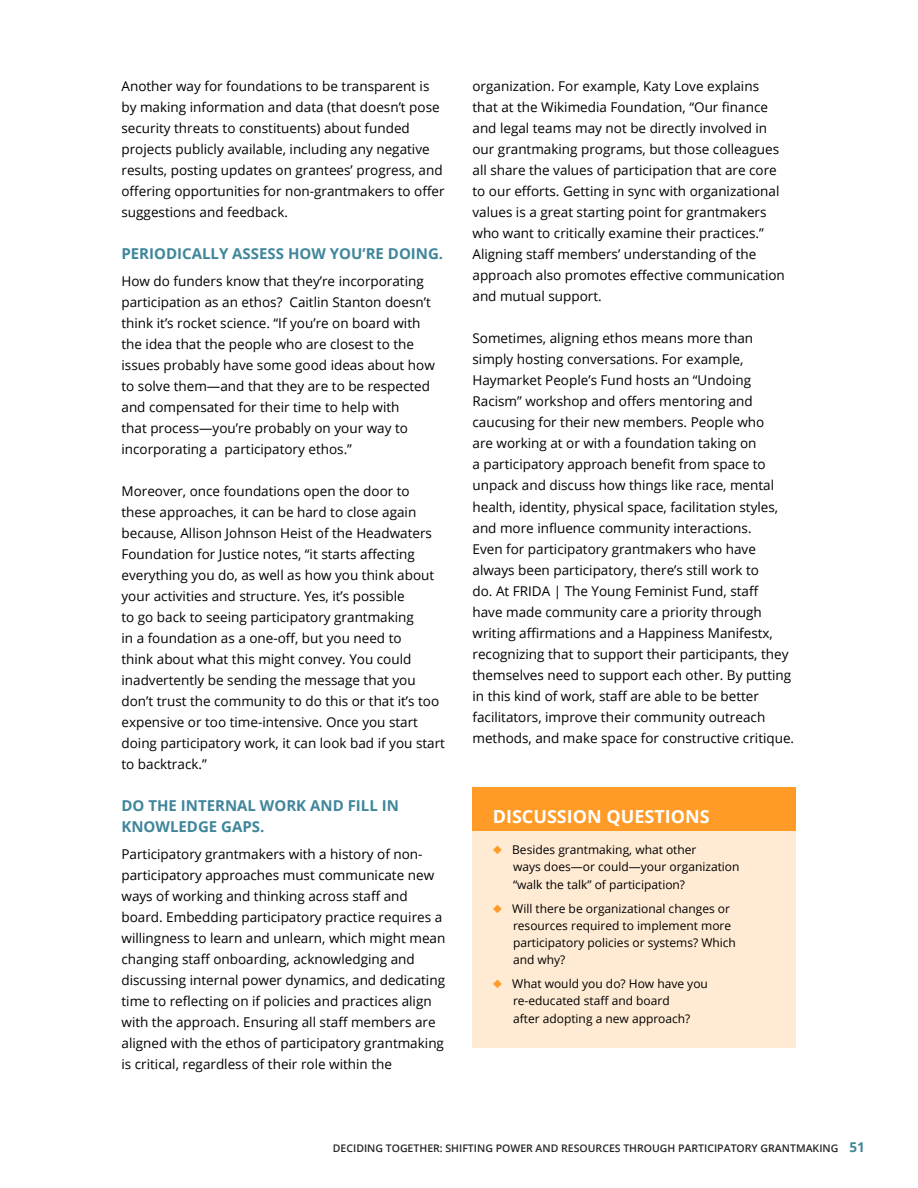
<style>
.page{position:relative;width:918px;height:1188px;background:#fff}
.page>*{position:absolute;margin:0;border:0;box-sizing:border-box;transform-origin:0 0}
.t1{font:700 18px "Open Sans";color:#fff}
.t2{font:700 15px/21px "Open Sans";color:#3f869b}
.t3{font:13.5px/21px "Open Sans";color:#000}
.t4{font:12px/17.2px "Open Sans";color:#000}
.t5{font:600 10.5px "Open Sans";color:#262626}
.s1{color:#ff9b26}
.s2{font-weight:700;font-size:13.5px;color:#3f869b}
</style>
<div class="page">
<div style="left:472px;top:792px;width:324px;height:256px;background:#ffebd4"></div>
<div style="left:472px;top:788px;width:324px;height:43px;background:#ff9b26"></div>
<p class="t3" style="left:121px;top:76px;width:325px">Another way for foundations to be transparent is by making information and data (that doesn’t pose security threats to constituents) about funded projects publicly available, including any negative results, posting updates on grantees’ progress, and offering opportunities for non-grantmakers to offer suggestions and feedback.</p>
<p class="t2" style="left:122px;top:242px;width:323px">PERIODICALLY ASSESS HOW YOU’RE DOING.</p>
<p class="t3" style="left:122px;top:271px;width:315px">How do funders know that they’re incorporating participation as an ethos? Caitlin Stanton doesn’t think it’s rocket science. “If you’re on board with the idea that the people who are closest to the issues probably have some good ideas about how to solve them—and that they are to be respected and compensated for their time to help with<br>that process—you’re probably on your way to incorporating a participatory ethos.”</p>
<p class="t3" style="left:122px;top:481px;width:325px">Moreover, once foundations open the door to these approaches, it can be hard to close again because, Allison Johnson Heist of the Headwaters Foundation for Justice notes, “it starts affecting everything you do, as well as how you think about your activities and structure. Yes, it’s possible<br>to go back to seeing participatory grantmaking<br>in a foundation as a one-off, but you need to<br>think about what this might convey. You could inadvertently be sending the message that you don’t trust the community to do this or that it’s too expensive or too time-intensive. Once you start doing participatory work, it can look bad if you start to backtrack.”</p>
<p class="t2" style="left:122px;top:794px;width:279px">DO THE INTERNAL WORK AND FILL IN<br>KNOWLEDGE GAPS.</p>
<p class="t3" style="left:122px;top:844px;width:325px">Participatory grantmakers with a history of non&shy;participatory approaches must communicate new ways of working and thinking across staff and board. Embedding participatory practice requires a willingness to learn and unlearn, which might mean changing staff onboarding, acknowledging and discussing internal power dynamics, and dedicating time to reflecting on if policies and practices align with the approach. Ensuring all staff members are aligned with the ethos of participatory grantmaking is critical, regardless of their role within the</p>
<p class="t3" style="left:472px;top:76px;width:314px">organization. For example, Katy Love explains that at the Wikimedia Foundation, “Our finance and legal teams may not be directly involved in our grantmaking programs, but those colleagues all share the values of participation that are core to our efforts. Getting in sync with organizational values is a great starting point for grantmakers who want to critically examine their practices.” Aligning staff members’ understanding of the approach also promotes effective communication and mutual support.</p>
<p class="t3" style="left:472px;top:328px;width:323px">Sometimes, aligning ethos means more than simply hosting conversations. For example, Haymarket People’s Fund hosts an “Undoing Racism” workshop and offers mentoring and caucusing for their new members. People who<br>are working at or with a foundation taking on<br>a participatory approach benefit from space to unpack and discuss how things like race, mental health, identity, physical space, facilitation styles, and more influence community interactions.<br>Even for participatory grantmakers who have always been participatory, there’s still work to<br>do. At FRIDA | The Young Feminist Fund, staff<br>have made community care a priority through writing affirmations and a Happiness Manifestx, recognizing that to support their participants, they themselves need to support each other. By putting in this kind of work, staff are able to be better facilitators, improve their community outreach methods, and make space for constructive critique.</p>
<h1 class="t1" style="left:493px;top:804px;width:218px">DISCUSSION QUESTIONS</h1>
<p class="t4" style="left:513px;top:841px;width:228px;text-indent:-20px"><span class="s1">◆</span> Besides grantmaking, what other<br>ways does—or could—your organization “walk the talk” of participation?</p>
<p class="t4" style="left:513px;top:899px;width:224px;text-indent:-20px"><span class="s1">◆</span> Will there be organizational changes or resources required to implement more participatory policies or systems? Which and why?</p>
<p class="t4" style="left:513px;top:975px;width:196px;text-indent:-20px"><span class="s1">◆</span> What would you do? How have you re-educated staff and board<br>after adopting a new approach?</p>
<p class="t5" style="left:333px;top:1141px;width:533px">DECIDING TOGETHER: SHIFTING POWER AND RESOURCES THROUGH PARTICIPATORY GRANTMAKING <span class="s2">51</span></p>
</div>
